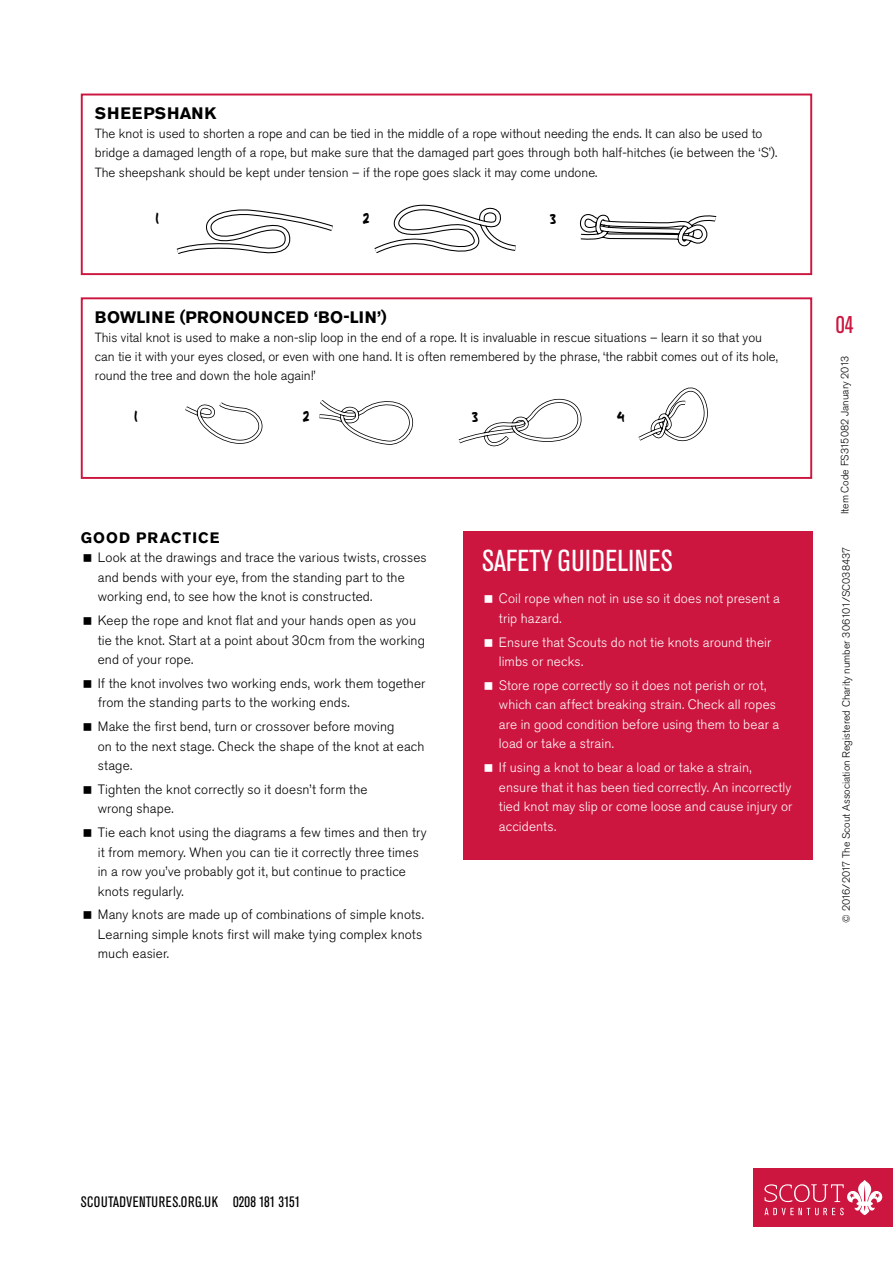
<style>
.page{position:relative;width:893px;height:1263px;background:#fff}
.page>*{position:absolute;margin:0;border:0;box-sizing:border-box;transform-origin:0 0}
.t1{font:condensed 30px "Akzidenz Grotesk Pro";letter-spacing:.005em;color:#fff}
.t2{font:condensed 24px "Akzidenz Grotesk Pro";color:#cd163f}
.t3{font:700 16.5px "Akzidenz Grotesk Pro";letter-spacing:.03em;color:#000}
.t4{font:700 16.5px "Akzidenz Grotesk Pro";letter-spacing:.05em;color:#000}
.t5{font:condensed 15px "Akzidenz Grotesk Pro";letter-spacing:.03em;color:#000}
.t6{font:700 15px "Akzidenz Grotesk Pro";letter-spacing:.075em;color:#000}
.t7{font:15px "harrison";color:#000}
.t8{font:300 13.5px/19.5px "Akzidenz Grotesk Pro";letter-spacing:.01em;color:#000}
.t9{font:300 13.5px/19.5px "Akzidenz Grotesk Pro";letter-spacing:.01em;color:#fff}
.t10{font:300 13.2px/19px "Akzidenz Grotesk Pro";color:#000}
.t11{font:300 10.5px "Akzidenz Grotesk Pro";color:#000}
</style>
<div class="page">
<div style="left:754px;top:1168px;width:139px;height:59px;background:#cd163f"></div>
<svg style="left:764px;top:1180px;width:119px;height:35px"></svg>
<div style="left:81px;top:94px;width:731px;height:181px;background:#fff;border:2px solid #cd163f"></div>
<div style="left:81px;top:297px;width:731px;height:182px;background:#fff;border:2px solid #cd163f"></div>
<svg style="left:579px;top:214px;width:137px;height:32px"></svg>
<svg style="left:374px;top:205px;width:142px;height:49px"></svg>
<svg style="left:177px;top:210px;width:156px;height:44px"></svg>
<svg style="left:638px;top:387px;width:70px;height:55px"></svg>
<svg style="left:185px;top:398px;width:397px;height:48px"></svg>
<div style="left:463px;top:531px;width:350px;height:329px;background:#cd163f"></div>
<p class="t4" style="left:95px;top:103px;width:123px">SHEEPSHANK</p>
<p class="t10" style="left:95px;top:124px;width:684px">The knot is used to shorten a rope and can be tied in the middle of a rope without needing the ends. It can also be used to bridge a damaged length of a rope, but make sure that the damaged part goes through both half-hitches (ie between the ‘S’).<br>The sheepshank should be kept under tension – if the rope goes slack it may come undone.</p>
<p class="t7" style="left:156px;top:210px;width:5px">1</p>
<p class="t7" style="left:363px;top:210px;width:8px">2</p>
<p class="t7" style="left:550px;top:210px;width:7px">3</p>
<p class="t3" style="left:95px;top:307px;width:293px">BOWLINE (PRONOUNCED ‘BO-LIN’)</p>
<p class="t10" style="left:95px;top:328px;width:684px">This vital knot is used to make a non-slip loop in the end of a rope. It is invaluable in rescue situations – learn it so that you can tie it with your eyes closed, or even with one hand. It is often remembered by the phrase, ‘the rabbit comes out of its hole, round the tree and down the hole again!’</p>
<p class="t7" style="left:303px;top:408px;width:8px">2</p>
<p class="t7" style="left:134px;top:408px;width:5px">1</p>
<p class="t7" style="left:618px;top:408px;width:7px">4</p>
<p class="t7" style="left:472px;top:408px;width:7px">3</p>
<p class="t6" style="left:81px;top:528px;width:140px">GOOD PRACTICE</p>
<p class="t8" style="left:98px;top:548px;width:330px">Look at the drawings and trace the various twists, crosses and bends with your eye, from the standing part to the working end, to see how the knot is constructed.</p>
<p class="t8" style="left:98px;top:611px;width:329px">Keep the rope and knot flat and your hands open as you tie the knot. Start at a point about 30cm from the working end of your rope.</p>
<p class="t8" style="left:98px;top:673px;width:329px">If the knot involves two working ends, work them together from the standing parts to the working ends.</p>
<p class="t8" style="left:98px;top:717px;width:328px">Make the first bend, turn or crossover before moving<br>on to the next stage. Check the shape of the knot at each stage.</p>
<p class="t8" style="left:98px;top:779px;width:271px">Tighten the knot correctly so it doesn’t form the wrong shape.</p>
<p class="t8" style="left:98px;top:822px;width:330px">Tie each knot using the diagrams a few times and then try it from memory. When you can tie it correctly three times in a row you’ve probably got it, but continue to practice knots regularly.</p>
<p class="t8" style="left:98px;top:905px;width:328px">Many knots are made up of combinations of simple knots.<br>Learning simple knots first will make tying complex knots much easier.</p>
<h1 class="t1" style="left:482px;top:541px;width:192px">SAFETY GUIDELINES</h1>
<p class="t9" style="left:499px;top:589px;width:282px">Coil rope when not in use so it does not present a trip hazard.</p>
<p class="t9" style="left:499px;top:632px;width:274px">Ensure that Scouts do not tie knots around their limbs or necks.</p>
<p class="t9" style="left:499px;top:675px;width:282px">Store rope correctly so it does not perish or rot, which can affect breaking strain. Check all ropes are in good condition before using them to bear a load or take a strain.</p>
<p class="t9" style="left:499px;top:758px;width:295px">If using a knot to bear a load or take a strain, ensure that it has been tied correctly. An incorrectly tied knot may slip or come loose and cause injury or accidents.</p>
<h2 class="t2" style="left:836px;top:309px;width:19px">04</h2>
<p class="t11" style="left:838px;top:514px;width:160px;rotate:-90deg">Item Code FS315082 January 2013</p>
<p class="t11" style="left:839px;top:922px;width:377px;rotate:-90deg">© 2016/2017 The Scout Association Registered Charity number 306101/SC038437</p>
<p class="t5" style="left:81px;top:1192px;width:221px">SCOUTADVENTURES.ORG.UK 0208 181 3151</p>
</div>
